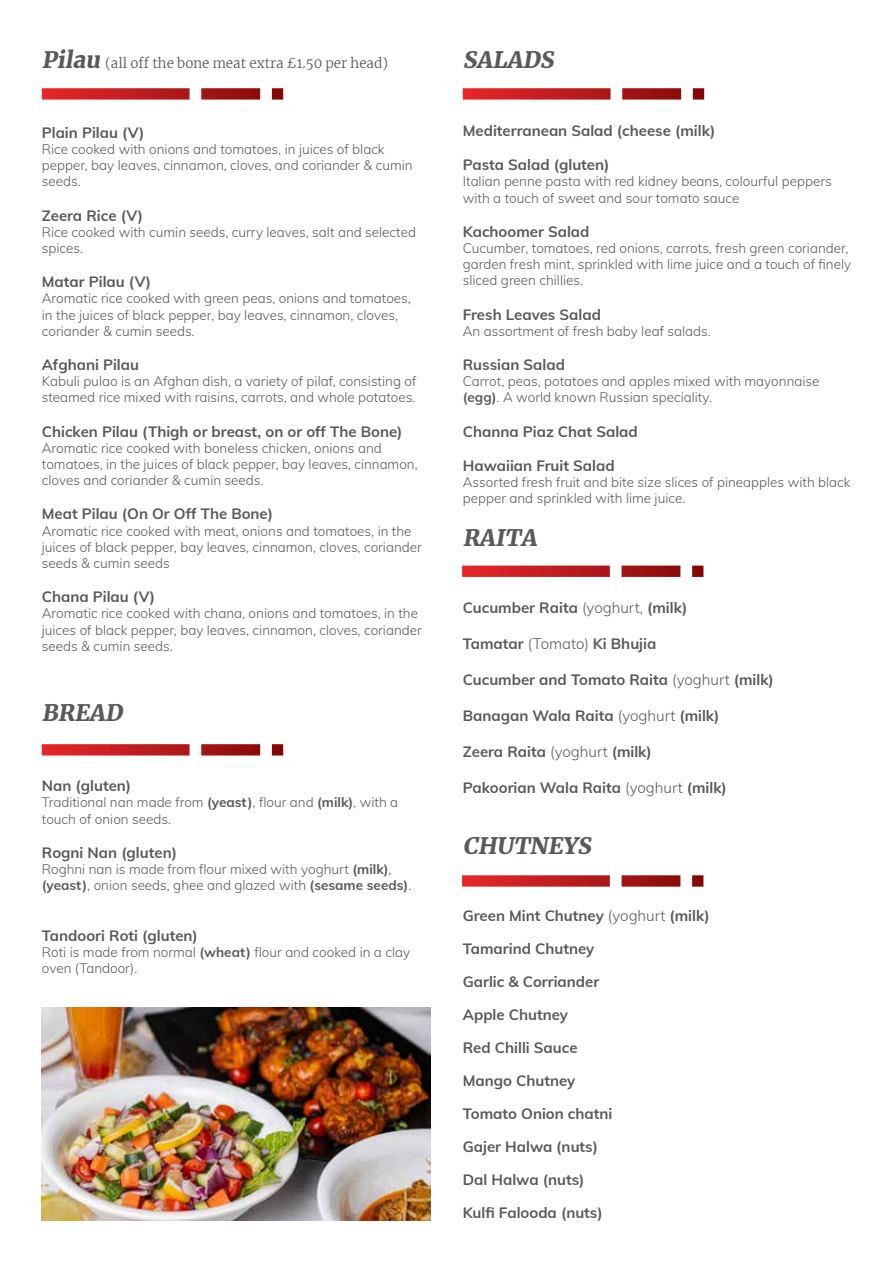
<style>
.page{position:relative;width:893px;height:1263px;background:#fff}
.page>*{position:absolute;margin:0;border:0;box-sizing:border-box;transform-origin:0 0}
.t1{font:italic 900 22.5px "Merriweather";color:#58595b}
.t2{font:700 15px "Muli";color:#58595b}
.t3{font:300 13.5px/16.2px "Muli";color:#58595b}
.t4{font:300 13.5px "Merriweather";color:#58595b}
.s1{font-weight:900;font-style:italic;font-size:22.5px}
.s2{font-weight:700}
.s3{font-weight:300}
</style>
<div class="page">
<svg style="left:42px;top:88px;width:241px;height:12px;background:#c13b3c"></svg>
<svg style="left:42px;top:744px;width:241px;height:11px;background:#bf3334"></svg>
<svg style="left:463px;top:88px;width:241px;height:12px;background:#c13b3c"></svg>
<svg style="left:462px;top:566px;width:241px;height:11px;background:#bf3132"></svg>
<svg style="left:462px;top:875px;width:241px;height:12px;background:#c23b3c"></svg>
<img style="left:42px;top:1008px;width:388px;height:212px">
<p class="t4" style="left:42px;top:53px;width:348px"><span class="s1">Pilau</span> (all off the bone meat extra £1.50 per head)</p>
<p class="t2" style="left:42px;top:121px;width:104px">Plain Pilau (V)</p>
<p class="t3" style="left:42px;top:140px;width:372px">Rice cooked with onions and tomatoes, in juices of black pepper, bay leaves, cinnamon, cloves, and coriander &amp; cumin seeds.</p>
<p class="t2" style="left:42px;top:204px;width:103px">Zeera Rice (V)</p>
<p class="t3" style="left:42px;top:223px;width:376px">Rice cooked with cumin seeds, curry leaves, salt and selected spices.</p>
<p class="t2" style="left:42px;top:271px;width:111px">Matar Pilau (V)</p>
<p class="t3" style="left:42px;top:290px;width:371px">Aromatic rice cooked with green peas, onions and tomatoes, in the juices of black pepper, bay leaves, cinnamon, cloves, coriander &amp; cumin seeds.</p>
<p class="t2" style="left:42px;top:354px;width:99px">Afghani Pilau</p>
<p class="t3" style="left:42px;top:372px;width:376px">Kabuli pulao is an Afghan dish, a variety of pilaf, consisting of steamed rice mixed with raisins, carrots, and whole potatoes.</p>
<p class="t2" style="left:42px;top:420px;width:362px">Chicken Pilau (Thigh or breast, on or off The Bone)</p>
<p class="t3" style="left:42px;top:439px;width:377px">Aromatic rice cooked with boneless chicken, onions and tomatoes, in the juices of black pepper, bay leaves, cinnamon, cloves and coriander &amp; cumin seeds.</p>
<p class="t2" style="left:42px;top:503px;width:233px">Meat Pilau (On Or Off The Bone)</p>
<p class="t3" style="left:42px;top:522px;width:381px">Aromatic rice cooked with meat, onions and tomatoes, in the juices of black pepper, bay leaves, cinnamon, cloves, coriander seeds &amp; cumin seeds</p>
<p class="t2" style="left:42px;top:586px;width:115px">Chana Pilau (V)</p>
<p class="t3" style="left:42px;top:605px;width:381px">Aromatic rice cooked with chana, onions and tomatoes, in the juices of black pepper, bay leaves, cinnamon, cloves, coriander seeds &amp; cumin seeds.</p>
<h1 class="t1" style="left:42px;top:697px;width:87px">BREAD</h1>
<p class="t2" style="left:42px;top:775px;width:91px">Nan (gluten)</p>
<p class="t3" style="left:42px;top:794px;width:358px">Traditional nan made from <span class="s2">(yeast)</span>, flour and <span class="s2">(milk)</span>, with a touch of onion seeds.</p>
<p class="t2" style="left:42px;top:841px;width:137px">Rogni Nan (gluten)</p>
<p class="t3" style="left:42px;top:860px;width:371px">Roghni nan is made from flour mixed with yoghurt <span class="s2">(milk)</span>, <span class="s2">(yeast)</span>, onion seeds, ghee and glazed with <span class="s2">(sesame seeds)</span>.</p>
<p class="t2" style="left:42px;top:924px;width:158px">Tandoori Roti (gluten)</p>
<p class="t3" style="left:42px;top:943px;width:370px">Roti is made from normal <span class="s2">(wheat)</span> flour and cooked in a clay oven (Tandoor).</p>
<h1 class="t1" style="left:463px;top:44px;width:97px">SALADS</h1>
<p class="t2" style="left:463px;top:120px;width:254px">Mediterranean Salad (cheese (milk)</p>
<p class="t2" style="left:463px;top:154px;width:148px">Pasta Salad (gluten)</p>
<p class="t3" style="left:463px;top:173px;width:370px">Italian penne pasta with red kidney beans, colourful peppers with a touch of sweet and sour tomato sauce</p>
<p class="t2" style="left:463px;top:220px;width:128px">Kachoomer Salad</p>
<p class="t3" style="left:463px;top:239px;width:390px">Cucumber, tomatoes, red onions, carrots, fresh green coriander, garden fresh mint, sprinkled with lime juice and a touch of finely sliced green chillies.</p>
<p class="t2" style="left:463px;top:303px;width:140px">Fresh Leaves Salad</p>
<p class="t3" style="left:463px;top:322px;width:249px">An assortment of fresh baby leaf salads.</p>
<p class="t2" style="left:463px;top:354px;width:104px">Russian Salad</p>
<p class="t3" style="left:463px;top:372px;width:358px">Carrot, peas, potatoes and apples mixed with mayonnaise <span class="s2">(egg)</span>. A world known Russian speciality.</p>
<p class="t2" style="left:463px;top:420px;width:176px">Channa Piaz Chat Salad</p>
<p class="t2" style="left:463px;top:454px;width:153px">Hawaiian Fruit Salad</p>
<p class="t3" style="left:463px;top:473px;width:389px">Assorted fresh fruit and bite size slices of pineapples with black pepper and sprinkled with lime juice.</p>
<h1 class="t1" style="left:463px;top:522px;width:80px">RAITA</h1>
<p class="t2" style="left:463px;top:597px;width:226px">Cucumber Raita <span class="s3">(yoghurt,</span> (milk)</p>
<p class="t2" style="left:463px;top:633px;width:195px">Tamatar <span class="s3">(Tomato)</span> Ki Bhujia</p>
<p class="t2" style="left:463px;top:669px;width:313px">Cucumber and Tomato Raita <span class="s3">(yoghurt</span> (milk)</p>
<p class="t2" style="left:463px;top:705px;width:258px">Banagan Wala Raita <span class="s3">(yoghurt</span> (milk)</p>
<p class="t2" style="left:463px;top:741px;width:191px">Zeera Raita <span class="s3">(yoghurt</span> (milk)</p>
<p class="t2" style="left:463px;top:777px;width:266px">Pakoorian Wala Raita <span class="s3">(yoghurt</span> (milk)</p>
<h1 class="t1" style="left:463px;top:830px;width:134px">CHUTNEYS</h1>
<p class="t2" style="left:463px;top:904px;width:248px">Green Mint Chutney <span class="s3">(yoghurt</span> (milk)</p>
<p class="t2" style="left:463px;top:937px;width:133px">Tamarind Chutney</p>
<p class="t2" style="left:463px;top:970px;width:138px">Garlic &amp; Corriander</p>
<p class="t2" style="left:463px;top:1003px;width:107px">Apple Chutney</p>
<p class="t2" style="left:463px;top:1036px;width:116px">Red Chilli Sauce</p>
<p class="t2" style="left:463px;top:1069px;width:114px">Mango Chutney</p>
<p class="t2" style="left:463px;top:1102px;width:151px">Tomato Onion chatni</p>
<p class="t2" style="left:463px;top:1135px;width:137px">Gajer Halwa (nuts)</p>
<p class="t2" style="left:463px;top:1168px;width:123px">Dal Halwa (nuts)</p>
<p class="t2" style="left:463px;top:1201px;width:142px">Kulfi Falooda (nuts)</p>
</div>
